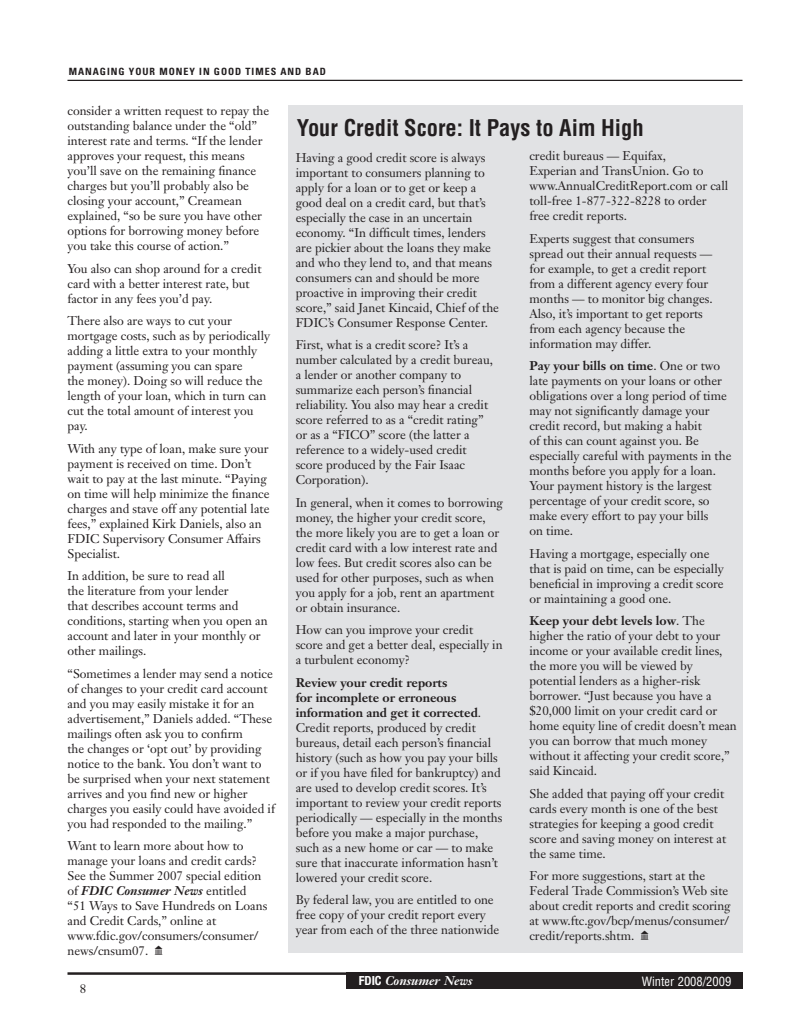
<style>
.page{position:relative;width:810px;height:1035px;background:#fff}
.page>*{position:absolute;margin:0;border:0;box-sizing:border-box;transform-origin:0 0}
.t1{font:700 condensed 22.5px "Helvetica";color:#231f20}
.t2{font:12.5px/15px "Janson Text";letter-spacing:-.005em;color:#231f20}
.t3{font:italic 700 12.5px "Janson Text";color:#fff}
.t4{font:condensed 12.5px "Helvetica";color:#fff}
.t5{font:700 condensed 10px "Univers";letter-spacing:.1em;color:#231f20}
.s1{font-weight:700;font-style:italic}
.s2{font-family:"Carta"}
.s3{font-weight:700}
.s4{font-family:"Helvetica Neue";font-style:normal;font-stretch:condensed}
</style>
<div class="page">
<hr style="left:68px;top:80px;width:675px;height:1px;background:#231f20">
<hr style="left:68px;top:972px;width:675px;height:3px;background:#231f20">
<div style="left:346px;top:972px;width:396px;height:17px;background:#231f20"></div>
<div style="left:288px;top:106px;width:454px;height:847px;background:#e1e2e4"></div>
<p class="t5" style="left:69px;top:66px;width:259px">MANAGING YOUR MONEY IN GOOD TIMES AND BAD</p>
<p class="t2" style="left:68px;top:103px;width:203px">consider a written request to repay the outstanding balance under the “old” interest rate and terms. “If the lender approves your request, this means you’ll save on the remaining finance charges but you’ll probably also be closing your account,” Creamean explained, “so be sure you have other options for borrowing money before you take this course of action.”</p>
<p class="t2" style="left:68px;top:261px;width:196px">You also can shop around for a credit card with a better interest rate, but factor in any fees you’d pay.</p>
<p class="t2" style="left:68px;top:313px;width:204px">There also are ways to cut your mortgage costs, such as by periodically adding a little extra to your monthly payment (assuming you can spare<br>the money). Doing so will reduce the length of your loan, which in turn can cut the total amount of interest you pay.</p>
<p class="t2" style="left:68px;top:441px;width:204px">With any type of loan, make sure your payment is received on time. Don’t wait to pay at the last minute. “Paying on time will help minimize the finance charges and stave off any potential late fees,” explained Kirk Daniels, also an FDIC Supervisory Consumer Affairs Specialist.</p>
<p class="t2" style="left:68px;top:568px;width:202px">In addition, be sure to read all<br>the literature from your lender<br>that describes account terms and conditions, starting when you open an account and later in your monthly or other mailings.</p>
<p class="t2" style="left:68px;top:666px;width:209px">“Sometimes a lender may send a notice of changes to your credit card account and you may easily mistake it for an advertisement,” Daniels added. “These mailings often ask you to confirm<br>the changes or ‘opt out’ by providing notice to the bank. You don’t want to be surprised when your next statement arrives and you find new or higher charges you easily could have avoided if you had responded to the mailing.”</p>
<p class="t2" style="left:68px;top:838px;width:201px">Want to learn more about how to manage your loans and credit cards?<br>See the Summer 2007 special edition of <span class="s1">FDIC Consumer News</span> entitled “51 Ways to Save Hundreds on Loans and Credit Cards,” online at www.fdic.gov/consumers/consumer/ news/cnsum07. <span class="s2">Q</span></p>
<h1 class="t1" style="left:297px;top:114px;width:348px">Your Credit Score: It Pays to Aim High</h1>
<p class="t2" style="left:296px;top:150px;width:205px">Having a good credit score is always important to consumers planning to apply for a loan or to get or keep a good deal on a credit card, but that’s especially the case in an uncertain economy. “In difficult times, lenders are pickier about the loans they make and who they lend to, and that means consumers can and should be more proactive in improving their credit score,” said Janet Kincaid, Chief of the FDIC’s Consumer Response Center.</p>
<p class="t2" style="left:296px;top:337px;width:199px">First, what is a credit score? It’s a number calculated by a credit bureau, a lender or another company to summarize each person’s financial reliability. You also may hear a credit score referred to as a “credit rating” or as a “FICO” score (the latter a reference to a widely-used credit score produced by the Fair Isaac<br>Corporation).</p>
<p class="t2" style="left:296px;top:495px;width:209px">In general, when it comes to borrowing money, the higher your credit score, the more likely you are to get a loan or credit card with a low interest rate and low fees. But credit scores also can be used for other purposes, such as when you apply for a job, rent an apartment or obtain insurance.</p>
<p class="t2" style="left:296px;top:622px;width:208px">How can you improve your credit score and get a better deal, especially in a turbulent economy?</p>
<p class="t2" style="left:296px;top:675px;width:208px"><span class="s3">Review your credit reports<br>for incomplete or erroneous information and get it corrected</span>.<br>Credit reports, produced by credit bureaus, detail each person’s financial history (such as how you pay your bills or if you have filed for bankruptcy) and are used to develop credit scores. It’s important to review your credit reports periodically — especially in the months before you make a major purchase, such as a new home or car — to make sure that inaccurate information hasn’t lowered your credit score.</p>
<p class="t2" style="left:296px;top:892px;width:205px">By federal law, you are entitled to one free copy of your credit report every year from each of the three nationwide</p>
<p class="t2" style="left:529px;top:148px;width:200px">credit bureaus — Equifax,<br>Experian and TransUnion. Go to www.AnnualCreditReport.com or call toll-free 1-877-322-8228 to order free credit reports.</p>
<p class="t2" style="left:529px;top:231px;width:185px">Experts suggest that consumers spread out their annual requests — for example, to get a credit report from a different agency every four months — to monitor big changes.<br>Also, it’s important to get reports from each agency because the information may differ.</p>
<p class="t2" style="left:529px;top:358px;width:204px"><span class="s3">Pay your bills on time</span>. One or two late payments on your loans or other obligations over a long period of time may not significantly damage your credit record, but making a habit<br>of this can count against you. Be especially careful with payments in the months before you apply for a loan.<br>Your payment history is the largest percentage of your credit score, so make every effort to pay your bills<br>on time.</p>
<p class="t2" style="left:529px;top:546px;width:196px">Having a mortgage, especially one that is paid on time, can be especially beneficial in improving a credit score or maintaining a good one.</p>
<p class="t2" style="left:529px;top:613px;width:209px"><span class="s3">Keep your debt levels low</span>. The higher the ratio of your debt to your income or your available credit lines, the more you will be viewed by potential lenders as a higher-risk borrower. “Just because you have a $20,000 limit on your credit card or home equity line of credit doesn’t mean you can borrow that much money without it affecting your credit score,” said Kincaid.</p>
<p class="t2" style="left:529px;top:786px;width:198px">She added that paying off your credit cards every month is one of the best strategies for keeping a good credit score and saving money on interest at the same time.</p>
<p class="t2" style="left:529px;top:868px;width:203px">For more suggestions, start at the Federal Trade Commission’s Web site about credit reports and credit scoring at www.ftc.gov/bcp/menus/consumer/ credit/reports.shtm. <span class="s2">Q</span></p>
<p class="t2" style="left:80px;top:982px;width:8px">8</p>
<p class="t3" style="left:359px;top:973px;width:115px"><span class="s4">FDIC</span> Consumer News</p>
<p class="t4" style="left:642px;top:973px;width:91px">Winter 2008/2009</p>
</div>
